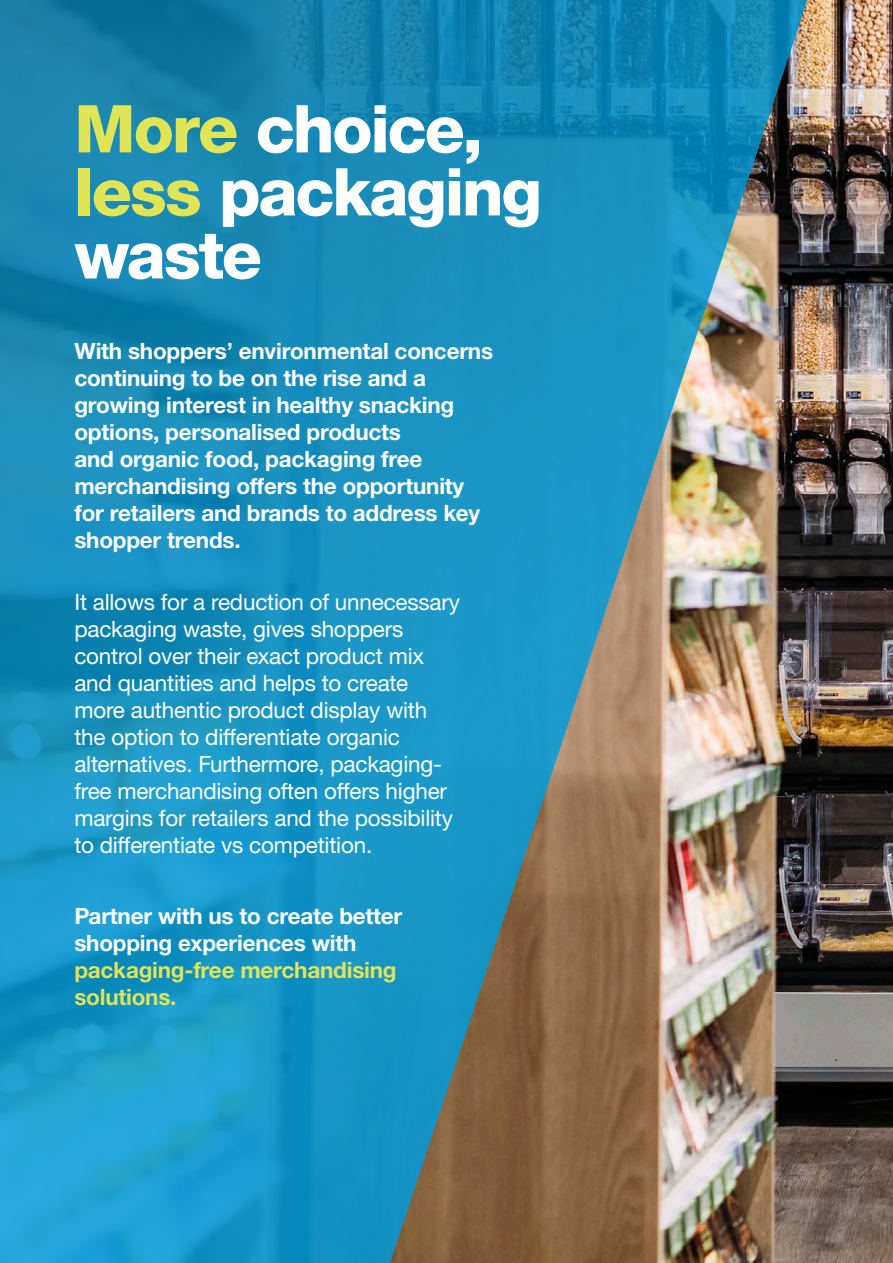
<style>
.page{position:relative;width:893px;height:1263px;background:#fff}
.page>*{position:absolute;margin:0;border:0;box-sizing:border-box;transform-origin:0 0}
.t1{font:800 66px/63px "Helvetica Neue LTW1 G";letter-spacing:-.035em;color:#fff}
.t2{font:22.5px/27px "Helvetica Neue LTW1 G";letter-spacing:-.01em;color:#fff}
.t3{font:700 22.5px/27px "Helvetica Neue LTW1 G";letter-spacing:-.01em;color:#fff}
.t4{font:700 22.5px/27px "Helvetica Neue LTW1 G";letter-spacing:-.01em;color:#e0e457}
.s1{color:#e0e457}
</style>
<div class="page">
<img style="left:839px;top:0;width:54px;height:1263px">
<img style="left:0;top:0;width:839px;height:1263px">
<h1 class="t1" style="left:74px;top:98px;width:469px"><span class="s1">More</span> choice, <span class="s1">less</span> packaging waste</h1>
<p class="t3" style="left:74px;top:337px;width:420px">With shoppers’ environmental concerns continuing to be on the rise and a growing interest in healthy snacking options, personalised products<br>and organic food, packaging free merchandising offers the opportunity for retailers and brands to address key shopper trends.</p>
<p class="t2" style="left:74px;top:588px;width:387px">It allows for a reduction of unnecessary packaging waste, gives shoppers control over their exact product mix and quantities and helps to create more authentic product display with the option to differentiate organic alternatives. Furthermore, packaging&shy;free merchandising often offers higher margins for retailers and the possibility to differentiate vs competition.</p>
<p class="t3" style="left:74px;top:902px;width:329px">Partner with us to create better shopping experiences with</p>
<p class="t4" style="left:74px;top:956px;width:324px">packaging-free merchandising solutions.</p>
</div>
